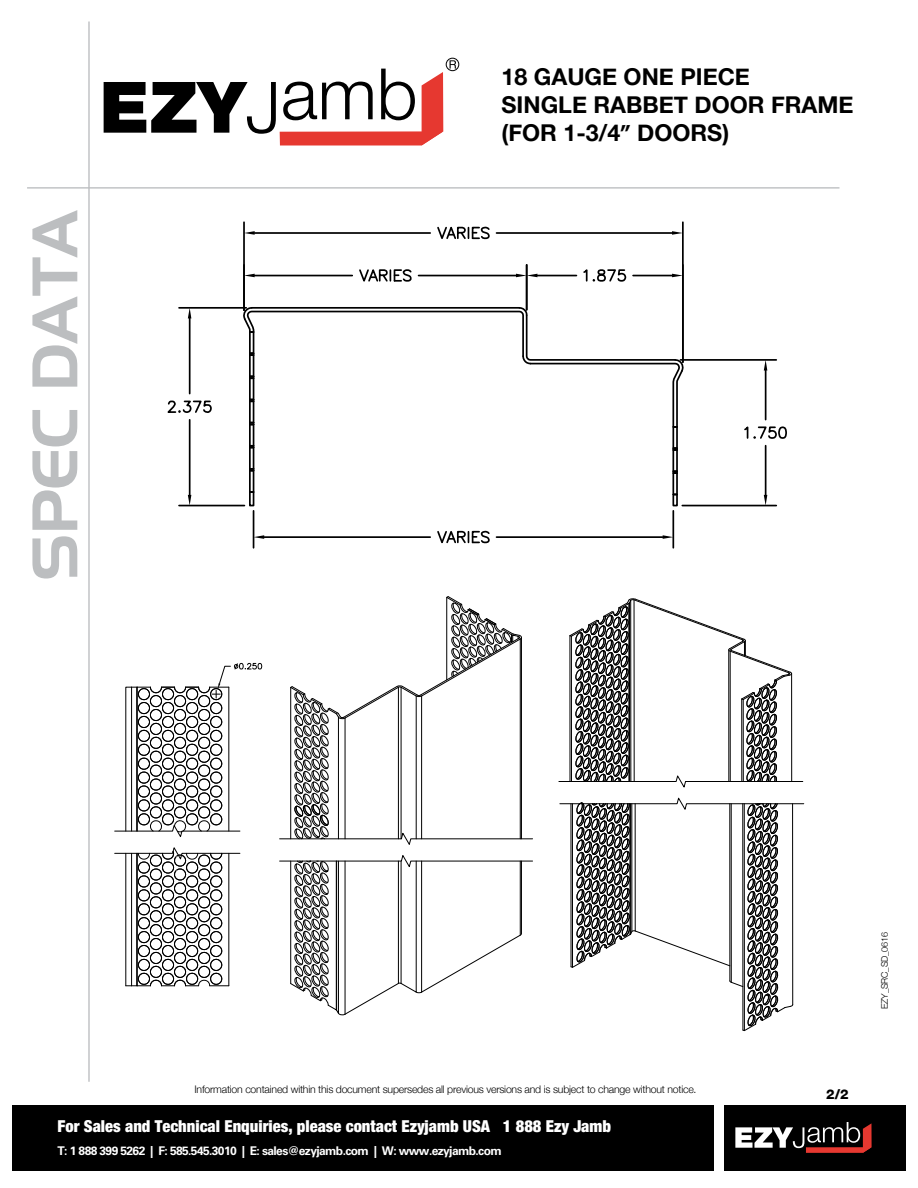
<style>
.page{position:relative;width:918px;height:1188px;background:#fff}
.page>*{position:absolute;margin:0;border:0;box-sizing:border-box;transform-origin:0 0}
.t1{font:63.75px "Hanzel Normal";color:#bcbec0}
.t2{font:700 23.25px/27.9px "Helvetica Neue";color:#000}
.t3{font:900 condensed 16.5px "Helvetica Neue";color:#fff}
.t4{font:800 13.5px "Helvetica Neue";color:#000}
.t5{font:700 12px "Univers";letter-spacing:-.05em;color:#fff}
.t6{font:300 10.5px "Helvetica Neue";letter-spacing:-.02em;color:#000}
.t7{font:300 9px "Helvetica Neue";letter-spacing:-.02em;color:#000}
.s1{font-family:"Myriad Pro"}
</style>
<div class="page">
<hr style="left:88px;top:21px;width:2px;height:1061px;background:#bcbec0">
<hr style="left:27px;top:187px;width:812px;height:2px;background:#bcbec0">
<svg style="left:104px;top:69px;width:339px;height:76px"></svg>
<svg style="left:450px;top:60px;width:6px;height:9px"></svg>
<div style="left:446px;top:58px;width:13px;height:13px;border:1px solid #000;border-radius:50%"></div>
<hr style="left:682px;top:505px;width:94px;height:1px;background:#000">
<hr style="left:680px;top:359px;width:96px;height:2px;background:#000">
<hr style="left:765px;top:446px;width:1px;height:49px;background:#000">
<hr style="left:765px;top:371px;width:1px;height:49px;background:#000">
<svg style="left:764px;top:495px;width:3px;height:10px"></svg>
<svg style="left:764px;top:360px;width:3px;height:11px"></svg>
<svg style="left:744px;top:426px;width:43px;height:13px"></svg>
<svg style="left:242px;top:310px;width:275px;height:197px"></svg>
<svg style="left:243px;top:307px;width:11px;height:14px"></svg>
<hr style="left:252px;top:307px;width:267px;height:2px;background:#000">
<hr style="left:179px;top:307px;width:67px;height:2px;background:#000">
<hr style="left:179px;top:505px;width:65px;height:1px;background:#000">
<hr style="left:189px;top:318px;width:2px;height:76px;background:#000">
<hr style="left:189px;top:420px;width:2px;height:75px;background:#000">
<svg style="left:188px;top:308px;width:3px;height:10px"></svg>
<svg style="left:188px;top:495px;width:3px;height:10px"></svg>
<svg style="left:167px;top:400px;width:45px;height:13px"></svg>
<hr style="left:253px;top:511px;width:1px;height:37px;background:#000">
<hr style="left:672px;top:511px;width:2px;height:37px;background:#000">
<hr style="left:264px;top:536px;width:166px;height:2px;background:#000">
<hr style="left:497px;top:536px;width:166px;height:2px;background:#000">
<svg style="left:254px;top:535px;width:10px;height:4px"></svg>
<svg style="left:663px;top:535px;width:10px;height:4px"></svg>
<svg style="left:437px;top:530px;width:53px;height:14px"></svg>
<hr style="left:633px;top:275px;width:39px;height:1px;background:#000">
<hr style="left:537px;top:275px;width:39px;height:1px;background:#000">
<svg style="left:672px;top:274px;width:10px;height:3px"></svg>
<svg style="left:583px;top:269px;width:44px;height:13px"></svg>
<hr style="left:526px;top:265px;width:2px;height:45px;background:#000">
<hr style="left:255px;top:275px;width:97px;height:1px;background:#000">
<hr style="left:419px;top:275px;width:97px;height:1px;background:#000">
<svg style="left:245px;top:274px;width:10px;height:3px"></svg>
<svg style="left:516px;top:274px;width:21px;height:3px"></svg>
<svg style="left:359px;top:269px;width:53px;height:13px"></svg>
<hr style="left:243px;top:222px;width:2px;height:88px;background:#000">
<hr style="left:682px;top:222px;width:2px;height:140px;background:#000">
<hr style="left:255px;top:232px;width:175px;height:2px;background:#000">
<hr style="left:497px;top:232px;width:175px;height:2px;background:#000">
<svg style="left:244px;top:231px;width:11px;height:4px"></svg>
<svg style="left:672px;top:231px;width:10px;height:4px"></svg>
<svg style="left:437px;top:226px;width:53px;height:14px"></svg>
<svg style="left:250px;top:468px;width:4px;height:3px"></svg>
<svg style="left:250px;top:352px;width:4px;height:4px"></svg>
<svg style="left:250px;top:376px;width:4px;height:3px"></svg>
<svg style="left:250px;top:399px;width:4px;height:3px"></svg>
<svg style="left:250px;top:422px;width:4px;height:3px"></svg>
<svg style="left:250px;top:445px;width:4px;height:3px"></svg>
<svg style="left:517px;top:306px;width:167px;height:201px"></svg>
<svg style="left:114px;top:847px;width:127px;height:140px"></svg>
<svg style="left:114px;top:662px;width:149px;height:175px"></svg>
<svg style="left:279px;top:596px;width:254px;height:249px"></svg>
<svg style="left:279px;top:855px;width:254px;height:161px"></svg>
<svg style="left:558px;top:598px;width:246px;height:434px"></svg>
<div style="left:13px;top:1106px;width:701px;height:65px;background:#000"></div>
<div style="left:724px;top:1106px;width:181px;height:65px;background:#000"></div>
<svg style="left:735px;top:1122px;width:137px;height:31px"></svg>
<h1 class="t1" style="left:17px;top:581px;width:374px;rotate:-90deg">SPEC DATA</h1>
<h2 class="t2" style="left:502px;top:63px;width:353px">18 GAUGE ONE PIECE<br>SINGLE RABBET DOOR FRAME (FOR 1-3/4<span class="s1">”</span> DOORS)</h2>
<p class="t6" style="left:194px;top:1083px;width:504px">Information contained within this document supersedes all previous versions and is subject to change without notice.</p>
<p class="t4" style="left:826px;top:1086px;width:24px">2/2</p>
<h3 class="t3" style="left:58px;top:1116px;width:555px">For Sales and Technical Enquiries, please contact Ezyjamb USA 1 888 Ezy Jamb</h3>
<p class="t5" style="left:58px;top:1143px;width:446px">T: 1 888 399 5262 | F: 585.545.3010 | E: sales@ezyjamb.com | W: www.ezyjamb.com</p>
<p class="t7" style="left:879px;top:1009px;width:78px;rotate:-90deg">EZY_SRC_SD_0616</p>
</div>
